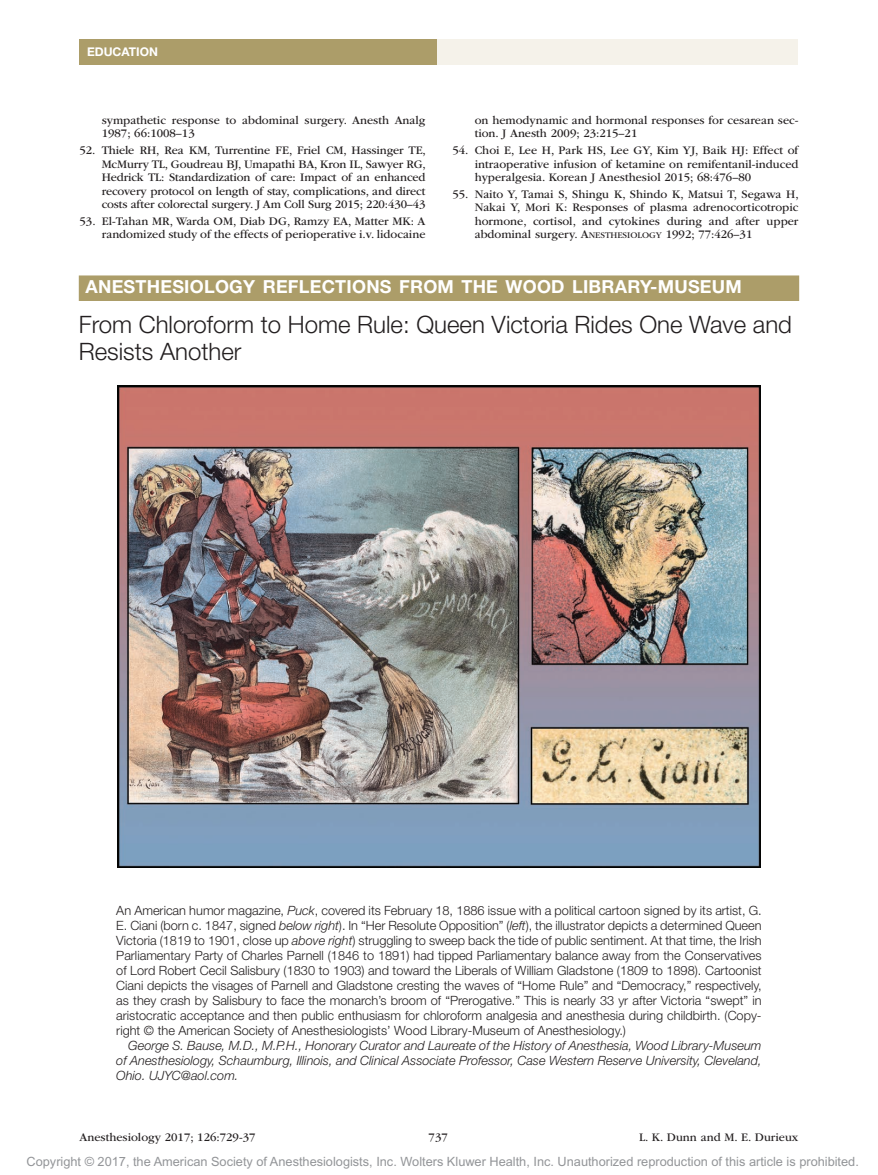
<style>
.page{position:relative;width:878px;height:1175px;background:#fff}
.page>*{position:absolute;margin:0;border:0;box-sizing:border-box;transform-origin:0 0}
.t1{font:300 24px/27px "Helvetica Neue LT Std";color:#231f20}
.t2{font:700 18px "Helvetica Neue LT Std";letter-spacing:.015em;color:#fff}
.t3{font:300 12.75px/15px "Helvetica Neue";color:#231f20;text-align:justify}
.t4{font:italic 300 12.75px/15px "Helvetica Neue";color:#231f20;text-align:justify}
.t5{font:12.75px "Arial MT Std";color:#939598}
.t6{font:12px/13.5px "ITC Garamond Std";color:#231f20;text-align:justify}
.t7{font:700 12px "Helvetica Neue";color:#fff}
.s1{font-size:9px}
.s2{font-style:italic}
</style>
<div class="page">
<div style="left:432px;top:39px;width:365px;height:26px;background:#f5f2ea"></div>
<div style="left:79px;top:39px;width:357px;height:25px;background:#ac9d69"></div>
<img style="left:118px;top:385px;width:642px;height:482px">
<div style="left:79px;top:275px;width:720px;height:26px;background:#ac9d69"></div>
<p class="t7" style="left:87px;top:45px;width:72px">EDUCATION</p>
<p class="t6" style="left:102px;top:114px;width:325px">sympathetic response to abdominal surgery. Anesth Analg<br>1987; 66:1008–13</p>
<p class="t6" style="left:102px;top:144px;width:325px;text-indent:-22px">52. Thiele RH, Rea KM, Turrentine FE, Friel CM, Hassinger TE, McMurry TL, Goudreau BJ, Umapathi BA, Kron IL, Sawyer RG, Hedrick TL: Standardization of care: Impact of an enhanced recovery protocol on length of stay, complications, and direct costs after colorectal surgery. J Am Coll Surg 2015; 220:430–43</p>
<p class="t6" style="left:80px;top:214px;width:347px;text-align:right">53. El-Tahan MR, Warda OM, Diab DG, Ramzy EA, Matter MK: A randomized study of the effects of perioperative i.v. lidocaine</p>
<p class="t6" style="left:474px;top:114px;width:325px">on hemodynamic and hormonal responses for cesarean sec&shy;tion. J Anesth 2009; 23:215–21</p>
<p class="t6" style="left:474px;top:144px;width:325px;text-indent:-22px">54. Choi E, Lee H, Park HS, Lee GY, Kim YJ, Baik HJ: Effect of intraoperative infusion of ketamine on remifentanil-induced hyperalgesia. Korean J Anesthesiol 2015; 68:476–80</p>
<p class="t6" style="left:474px;top:187px;width:325px;text-indent:-22px">55. Naito Y, Tamai S, Shingu K, Shindo K, Matsui T, Segawa H, Nakai Y, Mori K: Responses of plasma adrenocorticotropic hormone, cortisol, and cytokines during and after upper abdominal surgery. A<span class="s1">NESTHESIOLOGY</span> 1992; 77:426–31</p>
<h2 class="t2" style="left:86px;top:276px;width:657px">ANESTHESIOLOGY REFLECTIONS FROM THE WOOD LIBRARY-MUSEUM</h2>
<h1 class="t1" style="left:79px;top:310px;width:714px">From Chloroform to Home Rule: Queen Victoria Rides One Wave and<br>Resists Another</h1>
<p class="t3" style="left:116px;top:903px;width:647px">An American humor magazine, <span class="s2">Puck</span>, covered its February 18, 1886 issue with a political cartoon signed by its artist, G.<br>E. Ciani (born c. 1847, signed <span class="s2">below right</span>). In “Her Resolute Opposition” (<span class="s2">left</span>), the illustrator depicts a determined Queen Victoria (1819 to 1901, close up <span class="s2">above right</span>) struggling to sweep back the tide of public sentiment. At that time, the Irish Parliamentary Party of Charles Parnell (1846 to 1891) had tipped Parliamentary balance away from the Conservatives of Lord Robert Cecil Salisbury (1830 to 1903) and toward the Liberals of William Gladstone (1809 to 1898). Cartoonist Ciani depicts the visages of Parnell and Gladstone cresting the waves of “Home Rule” and “Democracy,” respectively, as they crash by Salisbury to face the monarch’s broom of “Prerogative.” This is nearly 33 yr after Victoria “swept” in aristocratic acceptance and then public enthusiasm for chloroform analgesia and anesthesia during childbirth. (Copy&shy;right © the American Society of Anesthesiologists’ Wood Library-Museum of Anesthesiology.)</p>
<p class="t4" style="left:116px;top:1038px;width:647px;text-indent:12px">George S. Bause, M.D., M.P.H., Honorary Curator and Laureate of the History of Anesthesia, Wood Library-Museum of Anesthesiology, Schaumburg, Illinois, and Clinical Associate Professor, Case Western Reserve University, Cleveland, Ohio. UJYC@aol.com.</p>
<p class="t6" style="left:80px;top:1130px;width:177px">Anesthesiology 2017; 126:729-37</p>
<p class="t6" style="left:428px;top:1130px;width:21px">737</p>
<p class="t6" style="left:639px;top:1130px;width:161px">L. K. Dunn and M. E. Durieux</p>
<p class="t5" style="left:27px;top:1154px;width:833px">Copyright © 2017, the American Society of Anesthesiologists, Inc. Wolters Kluwer Health, Inc. Unauthorized reproduction of this article is prohibited.</p>
</div>
